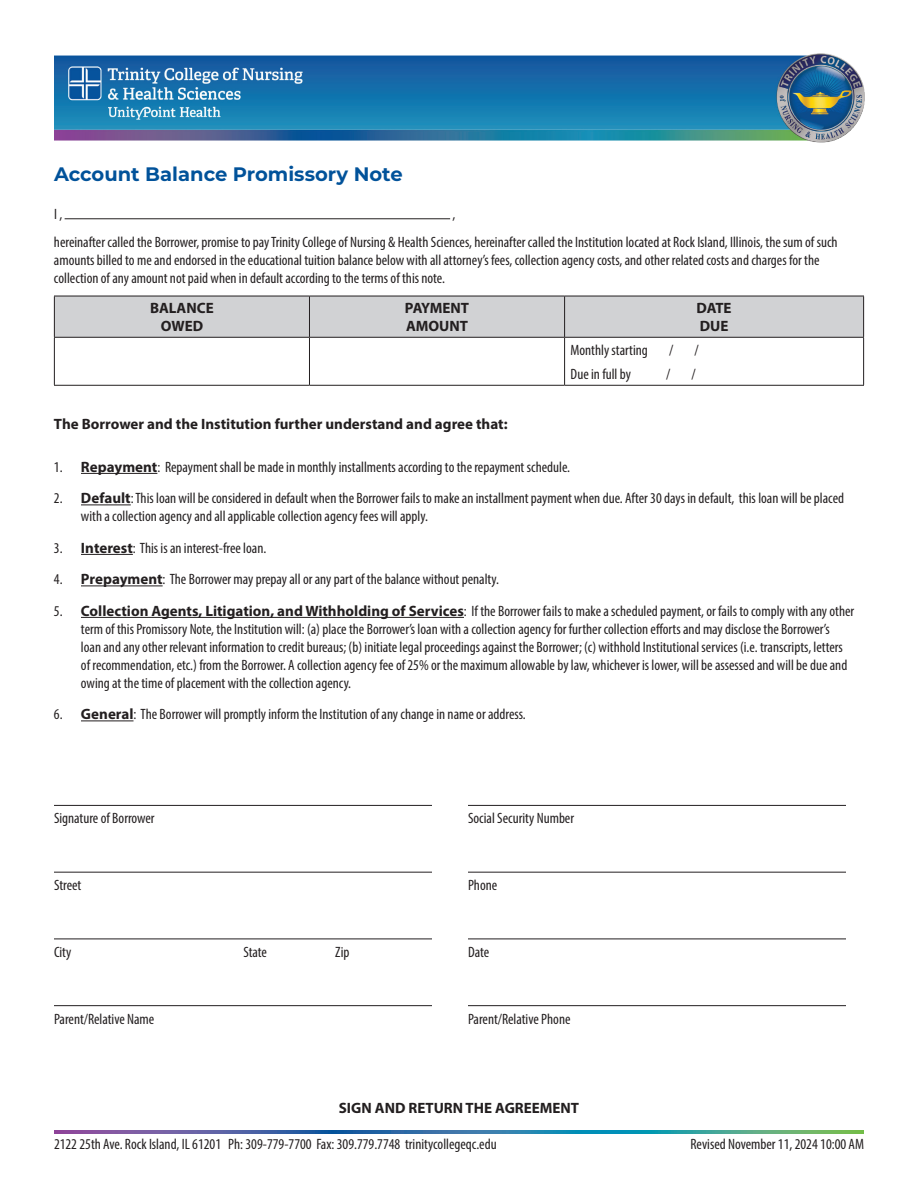
<style>
.page{position:relative;width:918px;height:1188px;background:#fff}
.page>*{position:absolute;margin:0;border:0;box-sizing:border-box;transform-origin:0 0}
.t1{font:700 19.5px "Montserrat";color:#01529a}
.t2{font:condensed 15px/18px "Myriad Pro";color:#231f20}
.t3{font:700 15px/18px "Myriad Pro";color:#231f20}
.s1{font-weight:700;font-stretch:normal}
</style>
<div class="page">
<svg style="left:54px;top:1131px;width:810px;height:3px;background:#437d9e"></svg>
<img style="left:54px;top:54px;width:810px;height:89px">
<hr style="left:81px;top:473px;width:76px;height:1px;background:#231f20">
<hr style="left:81px;top:505px;width:50px;height:1px;background:#231f20">
<hr style="left:81px;top:554px;width:52px;height:1px;background:#231f20">
<hr style="left:81px;top:586px;width:82px;height:1px;background:#231f20">
<hr style="left:81px;top:617px;width:383px;height:1px;background:#231f20">
<hr style="left:81px;top:721px;width:53px;height:1px;background:#231f20">
<hr style="left:65px;top:218px;width:385px;height:1px;background:#231f20">
<div style="left:55px;top:297px;width:808px;height:40px;background:#d1d2d4"></div>
<hr style="left:54px;top:296px;width:255px;height:1px;background:#231f20">
<hr style="left:54px;top:296px;width:1px;height:41px;background:#231f20">
<hr style="left:309px;top:296px;width:256px;height:1px;background:#231f20">
<hr style="left:309px;top:296px;width:1px;height:41px;background:#231f20">
<hr style="left:565px;top:296px;width:299px;height:1px;background:#231f20">
<hr style="left:564px;top:296px;width:1px;height:41px;background:#231f20">
<hr style="left:863px;top:296px;width:1px;height:41px;background:#231f20">
<hr style="left:54px;top:337px;width:255px;height:1px;background:#231f20">
<hr style="left:54px;top:338px;width:1px;height:47px;background:#231f20">
<hr style="left:309px;top:337px;width:256px;height:1px;background:#231f20">
<hr style="left:309px;top:338px;width:1px;height:47px;background:#231f20">
<hr style="left:565px;top:337px;width:299px;height:1px;background:#231f20">
<hr style="left:564px;top:338px;width:1px;height:47px;background:#231f20">
<hr style="left:863px;top:338px;width:1px;height:47px;background:#231f20">
<hr style="left:54px;top:385px;width:255px;height:1px;background:#231f20">
<hr style="left:309px;top:385px;width:256px;height:1px;background:#231f20">
<hr style="left:565px;top:385px;width:299px;height:1px;background:#231f20">
<hr style="left:54px;top:805px;width:378px;height:1px;background:#231f20">
<hr style="left:54px;top:872px;width:378px;height:1px;background:#231f20">
<hr style="left:54px;top:939px;width:378px;height:1px;background:#231f20">
<hr style="left:54px;top:1005px;width:378px;height:1px;background:#231f20">
<hr style="left:468px;top:805px;width:378px;height:1px;background:#231f20">
<hr style="left:468px;top:872px;width:378px;height:1px;background:#231f20">
<hr style="left:468px;top:939px;width:378px;height:1px;background:#231f20">
<hr style="left:468px;top:1005px;width:378px;height:1px;background:#231f20">
<h1 class="t1" style="left:54px;top:160px;width:350px">Account Balance Promissory Note</h1>
<p class="t2" style="left:54px;top:205px;width:10px">I ,</p>
<p class="t2" style="left:54px;top:200px;width:785px;line-height:27.8px;text-indent:399px">,<br>hereinafter called the Borrower, promise to pay Trinity College of Nursing &amp; Health Sciences, hereinafter called the Institution located at Rock Island, Illinois, the sum of such</p>
<p class="t2" style="left:54px;top:251px;width:767px">amounts billed to me and endorsed in the educational tuition balance below with all attorney’s fees, collection agency costs, and other related costs and charges for the collection of any amount not paid when in default according to the terms of this note.</p>
<p class="t3" style="left:150px;top:299px;width:65px;text-align:center">BALANCE<br>OWED</p>
<p class="t3" style="left:405px;top:299px;width:66px">PAYMENT<br>AMOUNT</p>
<p class="t3" style="left:697px;top:299px;width:37px">DATE<br>DUE</p>
<p class="t2" style="left:571px;top:340px;width:79px">Monthly starting</p>
<p class="t2" style="left:669px;top:340px;width:6px">/</p>
<p class="t2" style="left:695px;top:340px;width:6px">/</p>
<p class="t2" style="left:571px;top:365px;width:62px">Due in full by</p>
<p class="t2" style="left:666px;top:365px;width:6px">/</p>
<p class="t2" style="left:692px;top:365px;width:6px">/</p>
<p class="t3" style="left:54px;top:415px;width:455px">The Borrower and the Institution further understand and agree that:</p>
<p class="t2" style="left:54px;top:458px;width:518px">1. <span class="s1">Repayment</span>: Repayment shall be made in monthly installments according to the repayment schedule.</p>
<p class="t2" style="left:81px;top:489px;width:765px;text-indent:-27px">2. <span class="s1">Default</span>: This loan will be considered in default when the Borrower fails to make an installment payment when due. After 30 days in default, this loan will be placed with a collection agency and all applicable collection agency fees will apply.</p>
<p class="t2" style="left:54px;top:539px;width:214px">3. <span class="s1">Interest</span>: This is an interest-free loan.</p>
<p class="t2" style="left:54px;top:570px;width:447px">4. <span class="s1">Prepayment</span>: The Borrower may prepay all or any part of the balance without penalty.</p>
<p class="t2" style="left:81px;top:602px;width:775px;text-indent:-27px">5. <span class="s1">Collection Agents, Litigation, and Withholding of Services</span>: If the Borrower fails to make a scheduled payment, or fails to comply with any other term of this Promissory Note, the Institution will: (a) place the Borrower’s loan with a collection agency for further collection efforts and may disclose the Borrower’s<br>loan and any other relevant information to credit bureaus; (b) initiate legal proceedings against the Borrower; (c) withhold Institutional services (i.e. transcripts, letters of recommendation, etc.) from the Borrower. A collection agency fee of 25% or the maximum allowable by law, whichever is lower, will be assessed and will be due and owing at the time of placement with the collection agency.</p>
<p class="t2" style="left:54px;top:705px;width:473px">6. <span class="s1">General</span>: The Borrower will promptly inform the Institution of any change in name or address.</p>
<p class="t2" style="left:54px;top:809px;width:102px">Signature of Borrower</p>
<p class="t2" style="left:468px;top:809px;width:108px">Social Security Number</p>
<p class="t2" style="left:54px;top:876px;width:29px">Street</p>
<p class="t2" style="left:468px;top:876px;width:31px">Phone</p>
<p class="t2" style="left:54px;top:943px;width:19px">City</p>
<p class="t2" style="left:243px;top:943px;width:25px">State</p>
<p class="t2" style="left:335px;top:943px;width:16px">Zip</p>
<p class="t2" style="left:468px;top:943px;width:23px">Date</p>
<p class="t2" style="left:54px;top:1010px;width:102px">Parent/Relative Name</p>
<p class="t2" style="left:468px;top:1010px;width:104px">Parent/Relative Phone</p>
<p class="t3" style="left:339px;top:1099px;width:242px">SIGN AND RETURN THE AGREEMENT</p>
<p class="t2" style="left:54px;top:1135px;width:444px">2122 25th Ave. Rock Island, IL 61201 Ph: 309-779-7700 Fax: 309.779.7748 trinitycollegeqc.edu</p>
<p class="t2" style="left:690px;top:1135px;width:175px">Revised November 11, 2024 10:00 AM</p>
</div>
